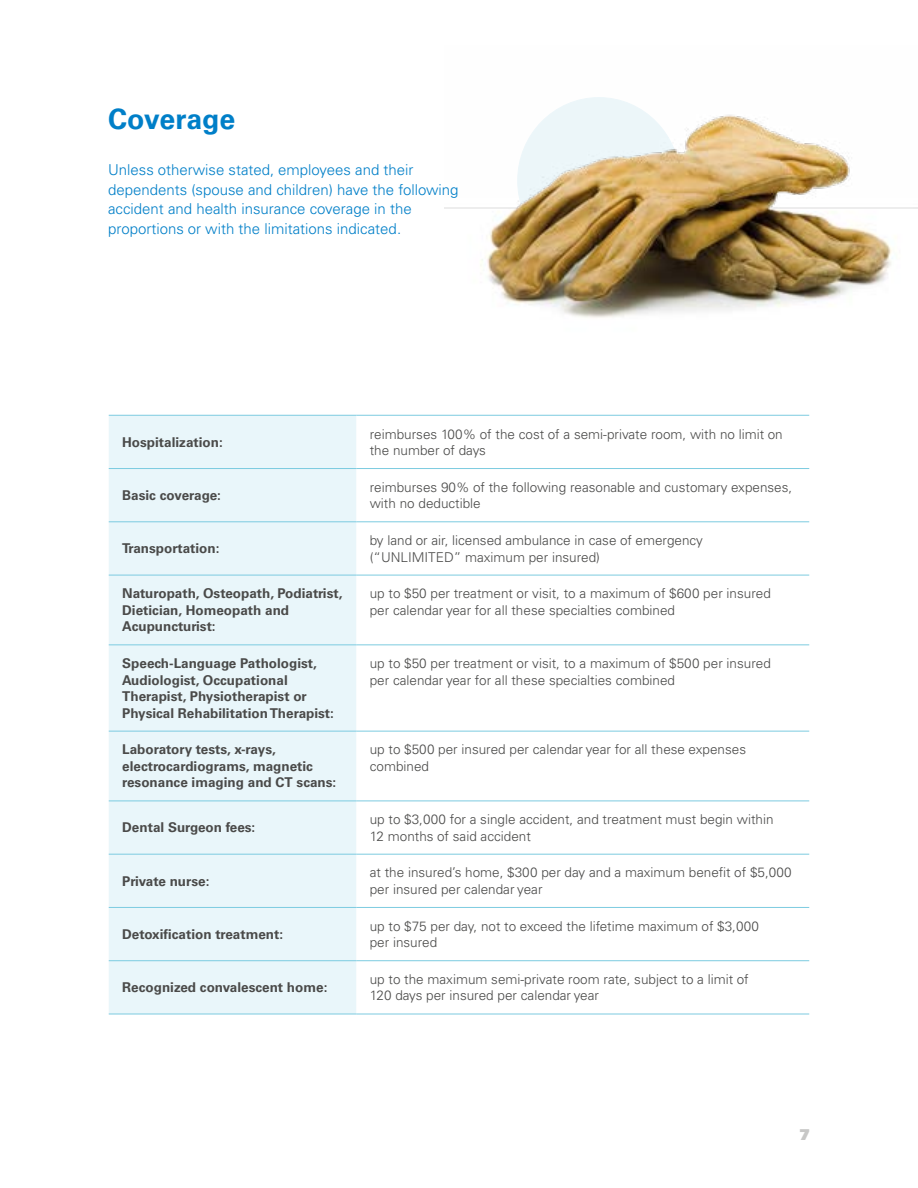
<style>
.page{position:relative;width:918px;height:1188px;background:#fff}
.page>*{position:absolute;margin:0;border:0;box-sizing:border-box;transform-origin:0 0}
.t1{font:700 28.5px "Univers LT Pro 65";color:#007fc8}
.t2{font:300 15px/19.5px "Univers LT Pro 45";color:#007fc8}
.t3{font:15px "Univers LT Pro 85 X Black";color:#c7c7c6}
.t4{font:300 13.5px/16.5px "Univers LT Pro 45";color:#4a4a49}
.t5{font:700 13.5px/16.5px "Univers LT Pro 65";color:#4a4a49}
</style>
<div class="page">
<img style="left:445px;top:97px;width:473px;height:221px">
<div style="left:109px;top:416px;width:247px;height:598px;background:#e9f6fa"></div>
<hr style="left:109px;top:521px;width:247px;height:1px;background:#7ccbe0">
<hr style="left:356px;top:521px;width:453px;height:1px;background:#7ccbe0">
<hr style="left:109px;top:575px;width:247px;height:1px;background:#7ccbe0">
<hr style="left:356px;top:575px;width:453px;height:1px;background:#7ccbe0">
<hr style="left:109px;top:644px;width:247px;height:1px;background:#7ccbe0">
<hr style="left:356px;top:644px;width:453px;height:1px;background:#7ccbe0">
<hr style="left:109px;top:731px;width:247px;height:1px;background:#7ccbe0">
<hr style="left:356px;top:731px;width:453px;height:1px;background:#7ccbe0">
<hr style="left:109px;top:801px;width:247px;height:1px;background:#7ccbe0">
<hr style="left:356px;top:801px;width:453px;height:1px;background:#7ccbe0">
<hr style="left:109px;top:854px;width:247px;height:1px;background:#7ccbe0">
<hr style="left:356px;top:854px;width:453px;height:1px;background:#7ccbe0">
<hr style="left:109px;top:907px;width:247px;height:1px;background:#7ccbe0">
<hr style="left:356px;top:907px;width:453px;height:1px;background:#7ccbe0">
<hr style="left:109px;top:960px;width:247px;height:1px;background:#7ccbe0">
<hr style="left:356px;top:960px;width:453px;height:1px;background:#7ccbe0">
<hr style="left:109px;top:1014px;width:247px;height:1px;background:#7ccbe0">
<hr style="left:356px;top:1014px;width:453px;height:1px;background:#7ccbe0">
<hr style="left:109px;top:415px;width:247px;height:1px;background:#7ccbe0">
<hr style="left:356px;top:415px;width:453px;height:1px;background:#7ccbe0">
<hr style="left:109px;top:468px;width:247px;height:1px;background:#7ccbe0">
<hr style="left:356px;top:468px;width:453px;height:1px;background:#7ccbe0">
<h1 class="t1" style="left:108px;top:99px;width:129px">Coverage</h1>
<p class="t2" style="left:108px;top:160px;width:352px">Unless otherwise stated, employees and their dependents (spouse and children) have the following accident and health insurance coverage in the proportions or with the limitations indicated.</p>
<p class="t5" style="left:122px;top:433px;width:102px">Hospitalization:</p>
<p class="t4" style="left:370px;top:425px;width:415px">reimburses 100% of the cost of a semi-private room, with no limit on the number of days</p>
<p class="t5" style="left:122px;top:486px;width:100px">Basic coverage:</p>
<p class="t4" style="left:370px;top:478px;width:424px">reimburses 90% of the following reasonable and customary expenses, with no deductible</p>
<p class="t5" style="left:122px;top:540px;width:99px">Transportation:</p>
<p class="t4" style="left:370px;top:532px;width:335px">by land or air, licensed ambulance in case of emergency (“UNLIMITED” maximum per insured)</p>
<p class="t5" style="left:122px;top:585px;width:222px">Naturopath, Osteopath, Podiatrist,<br>Dietician, Homeopath and<br>Acupuncturist:</p>
<p class="t4" style="left:370px;top:585px;width:403px">up to $50 per treatment or visit, to a maximum of $600 per insured per calendar year for all these specialties combined</p>
<p class="t5" style="left:122px;top:654px;width:213px">Speech-Language Pathologist,<br>Audiologist, Occupational<br>Therapist, Physiotherapist or<br>Physical Rehabilitation Therapist:</p>
<p class="t4" style="left:370px;top:655px;width:403px">up to $50 per treatment or visit, to a maximum of $500 per insured per calendar year for all these specialties combined</p>
<p class="t5" style="left:122px;top:741px;width:216px">Laboratory tests, x-rays, electrocardiograms, magnetic resonance imaging and CT scans:</p>
<p class="t4" style="left:370px;top:741px;width:378px">up to $500 per insured per calendar year for all these expenses combined</p>
<p class="t5" style="left:122px;top:819px;width:135px">Dental Surgeon fees:</p>
<p class="t4" style="left:370px;top:811px;width:405px">up to $3,000 for a single accident, and treatment must begin within<br>12 months of said accident</p>
<p class="t5" style="left:122px;top:872px;width:89px">Private nurse:</p>
<p class="t4" style="left:370px;top:864px;width:424px">at the insured’s home, $300 per day and a maximum benefit of $5,000 per insured per calendar year</p>
<p class="t5" style="left:122px;top:925px;width:162px">Detoxification treatment:</p>
<p class="t4" style="left:370px;top:917px;width:391px">up to $75 per day, not to exceed the lifetime maximum of $3,000 per insured</p>
<p class="t5" style="left:122px;top:979px;width:207px">Recognized convalescent home:</p>
<p class="t4" style="left:370px;top:971px;width:381px">up to the maximum semi-private room rate, subject to a limit of<br>120 days per insured per calendar year</p>
<p class="t3" style="left:799px;top:1125px;width:12px">7</p>
</div>
